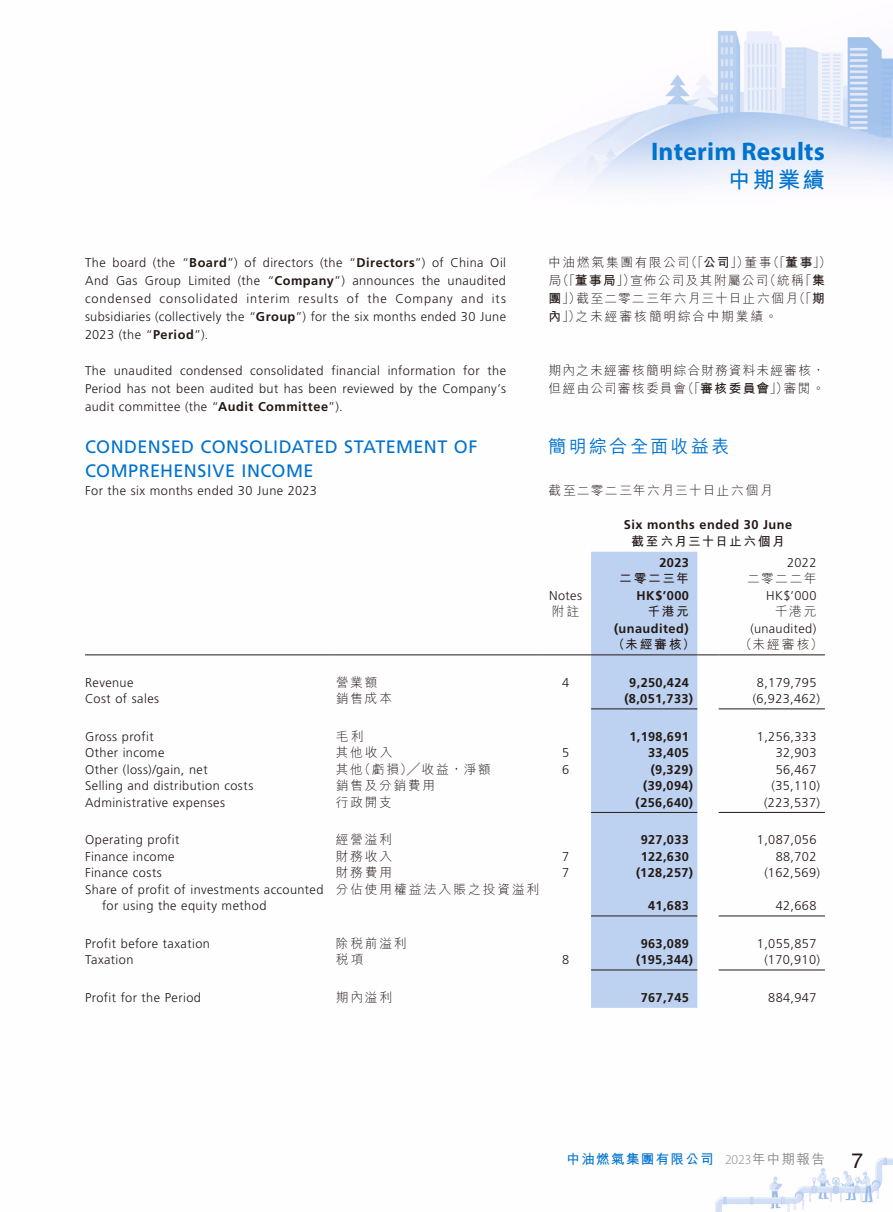
<style>
.page{position:relative;width:893px;height:1212px;background:#fff}
.page>*{position:absolute;margin:0;border:0;box-sizing:border-box;transform-origin:0 0}
.t1{font:700 25.5px "Myriad Pro";letter-spacing:.01em;color:#0073ce}
.t2{font:700 22.5px "M Hei HK";color:#0073ce}
.t3{font:21px "Helvetica LT Std";color:#231916}
.t4{font:18px/24px "Frutiger LT Std";letter-spacing:.025em;color:#0073ce}
.t5{font:500 18px "M Hei HK";letter-spacing:.13em;color:#0073ce}
.t6{font:700 13.5px "M Hei HK";letter-spacing:.1em;color:#0073ce}
.t7{font:300 12.75px/18px "Frutiger LT Std";letter-spacing:.03em;color:#231916;text-align:justify}
.t8{font:300 12.75px/18px "M Hei HK";letter-spacing:.125em;color:#231916}
.t9{font:700 12.75px "Frutiger LT Std";letter-spacing:.03em;color:#231916}
.t10{font:300 12.75px/18px "M Hei HK";letter-spacing:.09em;color:#231916}
.t11{font:700 12.75px "M Hei HK";letter-spacing:.125em;color:#231916}
.t12{font:300 12.75px "M Hei HK";letter-spacing:.095em;color:#231916}
.t13{font:300 12.75px "M Hei HK";letter-spacing:.15em;color:#231916}
.s1{font-weight:700}
.s2{font-family:"Myriad Pro";font-weight:300;color:#898989}
.s3{font-weight:500;color:#898989}
</style>
<div class="page">
<img style="left:85px;top:30px;width:808px;height:1182px">
<div style="left:591px;top:552px;width:106px;height:456px;background:#bdd2f1"></div>
<hr style="left:85px;top:654px;width:251px;height:1px;background:#231916">
<hr style="left:336px;top:654px;width:204px;height:1px;background:#231916">
<hr style="left:540px;top:654px;width:51px;height:1px;background:#231916">
<hr style="left:591px;top:654px;width:106px;height:1px;background:#231916">
<svg style="left:697px;top:654px;width:22px;height:1px"></svg>
<hr style="left:719px;top:654px;width:106px;height:1px;background:#231916">
<hr style="left:591px;top:708px;width:106px;height:1px;background:#231916">
<hr style="left:719px;top:708px;width:106px;height:1px;background:#231916">
<hr style="left:591px;top:812px;width:106px;height:1px;background:#231916">
<hr style="left:719px;top:812px;width:106px;height:1px;background:#231916">
<hr style="left:591px;top:915px;width:106px;height:1px;background:#231916">
<hr style="left:719px;top:915px;width:106px;height:1px;background:#231916">
<hr style="left:591px;top:969px;width:106px;height:1px;background:#231916">
<hr style="left:719px;top:969px;width:106px;height:1px;background:#231916">
<p class="t7" style="left:85px;top:253px;width:422px">The board (the “<span class="s1">Board</span>”) of directors (the “<span class="s1">Directors</span>”) of China Oil And Gas Group Limited (the “<span class="s1">Company</span>”) announces the unaudited condensed consolidated interim results of the Company and its subsidiaries (collectively the “<span class="s1">Group</span>”) for the six months ended 30 June 2023 (the “<span class="s1">Period</span>”).</p>
<p class="t7" style="left:85px;top:361px;width:422px">The unaudited condensed consolidated financial information for the Period has not been audited but has been reviewed by the Company’s audit committee (the “<span class="s1">Audit Committee</span>”).</p>
<h3 class="t4" style="left:85px;top:434px;width:394px">CONDENSED CONSOLIDATED STATEMENT OF<br>COMPREHENSIVE INCOME</h3>
<p class="t7" style="left:85px;top:481px;width:234px">For the six months ended 30 June 2023</p>
<h1 class="t1" style="left:651px;top:134px;width:175px">Interim Results</h1>
<h2 class="t2" style="left:728px;top:163px;width:98px">中期業績</h2>
<p class="t8" style="left:549px;top:253px;width:284px">中油燃氣集團有限公司（「<span class="s1">公司</span>」）董事（「<span class="s1">董事</span>」）局（「<span class="s1">董事局</span>」）宣佈公司及其附屬公司（統稱「<span class="s1">集團</span>」）截至二零二三年六月三十日止六個月（「<span class="s1">期內</span>」）之未經審核簡明綜合中期業績。</p>
<p class="t10" style="left:549px;top:361px;width:278px">期內之未經審核簡明綜合財務資料未經審核，但經由公司審核委員會（「<span class="s1">審核委員會</span>」）審閱。</p>
<h3 class="t5" style="left:549px;top:433px;width:183px">簡明綜合全面收益表</h3>
<p class="t12" style="left:549px;top:483px;width:226px">截至二零二三年六月三十日止六個月</p>
<p class="t9" style="left:624px;top:517px;width:170px">Six months ended 30 June</p>
<p class="t11" style="left:631px;top:532px;width:155px">截至六月三十日止六個月</p>
<p class="t9" style="left:659px;top:555px;width:31px">2023</p>
<p class="t7" style="left:787px;top:553px;width:31px">2022</p>
<p class="t11" style="left:619px;top:569px;width:71px">二零二三年</p>
<p class="t8" style="left:747px;top:569px;width:71px">二零二二年</p>
<p class="t7" style="left:549px;top:586px;width:34px">Notes</p>
<p class="t9" style="left:636px;top:588px;width:54px">HK$’000</p>
<p class="t7" style="left:766px;top:586px;width:52px">HK$’000</p>
<p class="t8" style="left:552px;top:602px;width:29px">附註</p>
<p class="t11" style="left:648px;top:602px;width:43px">千港元</p>
<p class="t8" style="left:775px;top:602px;width:43px">千港元</p>
<p class="t9" style="left:614px;top:621px;width:76px">(unaudited)</p>
<p class="t7" style="left:750px;top:619px;width:67px">(unaudited)</p>
<p class="t11" style="left:612px;top:635px;width:85px">（未經審核）</p>
<p class="t8" style="left:740px;top:635px;width:85px">（未經審核）</p>
<p class="t7" style="left:85px;top:673px;width:50px">Revenue</p>
<p class="t8" style="left:336px;top:673px;width:43px">營業額</p>
<p class="t7" style="left:562px;top:673px;width:9px">4</p>
<p class="t9" style="left:629px;top:675px;width:61px">9,250,424</p>
<p class="t7" style="left:757px;top:673px;width:61px">8,179,795</p>
<p class="t7" style="left:85px;top:690px;width:76px">Cost of sales</p>
<p class="t8" style="left:336px;top:689px;width:58px">銷售成本</p>
<p class="t9" style="left:624px;top:691px;width:70px">(8,051,733)</p>
<p class="t7" style="left:753px;top:690px;width:69px">(6,923,462)</p>
<p class="t7" style="left:85px;top:727px;width:70px">Gross profit</p>
<p class="t8" style="left:336px;top:727px;width:29px">毛利</p>
<p class="t9" style="left:629px;top:729px;width:61px">1,198,691</p>
<p class="t7" style="left:757px;top:727px;width:61px">1,256,333</p>
<p class="t7" style="left:85px;top:744px;width:81px">Other income</p>
<p class="t8" style="left:336px;top:743px;width:58px">其他收入</p>
<p class="t7" style="left:562px;top:744px;width:9px">5</p>
<p class="t9" style="left:648px;top:745px;width:42px">33,405</p>
<p class="t7" style="left:776px;top:744px;width:42px">32,903</p>
<p class="t7" style="left:85px;top:760px;width:124px">Other (loss)/gain, net</p>
<p class="t8" style="left:336px;top:760px;width:157px">其他（虧損）╱收益，淨額</p>
<p class="t7" style="left:562px;top:760px;width:9px">6</p>
<p class="t9" style="left:651px;top:762px;width:44px">(9,329)</p>
<p class="t7" style="left:776px;top:760px;width:42px">56,467</p>
<p class="t7" style="left:85px;top:777px;width:170px">Selling and distribution costs</p>
<p class="t8" style="left:336px;top:776px;width:101px">銷售及分銷費用</p>
<p class="t9" style="left:643px;top:778px;width:52px">(39,094)</p>
<p class="t7" style="left:771px;top:777px;width:50px">(35,110)</p>
<p class="t7" style="left:85px;top:793px;width:141px">Administrative expenses</p>
<p class="t8" style="left:336px;top:793px;width:58px">行政開支</p>
<p class="t9" style="left:636px;top:795px;width:59px">(256,640)</p>
<p class="t7" style="left:764px;top:793px;width:57px">(223,537)</p>
<p class="t7" style="left:85px;top:831px;width:96px">Operating profit</p>
<p class="t8" style="left:336px;top:830px;width:58px">經營溢利</p>
<p class="t9" style="left:641px;top:832px;width:50px">927,033</p>
<p class="t7" style="left:757px;top:831px;width:61px">1,087,056</p>
<p class="t7" style="left:85px;top:847px;width:91px">Finance income</p>
<p class="t8" style="left:336px;top:847px;width:58px">財務收入</p>
<p class="t7" style="left:562px;top:847px;width:9px">7</p>
<p class="t9" style="left:641px;top:849px;width:50px">122,630</p>
<p class="t7" style="left:776px;top:847px;width:42px">88,702</p>
<p class="t7" style="left:85px;top:864px;width:78px">Finance costs</p>
<p class="t8" style="left:336px;top:863px;width:58px">財務費用</p>
<p class="t7" style="left:562px;top:864px;width:9px">7</p>
<p class="t9" style="left:636px;top:865px;width:59px">(128,257)</p>
<p class="t7" style="left:764px;top:864px;width:57px">(162,569)</p>
<p class="t7" style="left:102px;top:881px;width:223px;line-height:16.5px;text-indent:-17px">Share of profit of investments accounted for using the equity method</p>
<p class="t13" style="left:336px;top:882px;width:205px">分佔使用權益法入賬之投資溢利</p>
<p class="t9" style="left:648px;top:898px;width:42px">41,683</p>
<p class="t7" style="left:776px;top:897px;width:42px">42,668</p>
<p class="t7" style="left:85px;top:934px;width:126px">Profit before taxation</p>
<p class="t8" style="left:336px;top:934px;width:72px">除稅前溢利</p>
<p class="t9" style="left:641px;top:936px;width:50px">963,089</p>
<p class="t7" style="left:757px;top:934px;width:61px">1,055,857</p>
<p class="t7" style="left:85px;top:951px;width:50px">Taxation</p>
<p class="t8" style="left:336px;top:950px;width:29px">稅項</p>
<p class="t7" style="left:562px;top:951px;width:9px">8</p>
<p class="t9" style="left:636px;top:952px;width:59px">(195,344)</p>
<p class="t7" style="left:765px;top:951px;width:57px">(170,910)</p>
<p class="t7" style="left:85px;top:988px;width:118px">Profit for the Period</p>
<p class="t8" style="left:336px;top:988px;width:58px">期內溢利</p>
<p class="t9" style="left:641px;top:990px;width:50px">767,745</p>
<p class="t7" style="left:768px;top:988px;width:50px">884,947</p>
<p class="t6" style="left:567px;top:1149px;width:260px">中油燃氣集團有限公司 <span class="s2">2023</span><span class="s3">年中期報告</span></p>
<h3 class="t3" style="left:851px;top:1148px;width:13px">7</h3>
</div>
